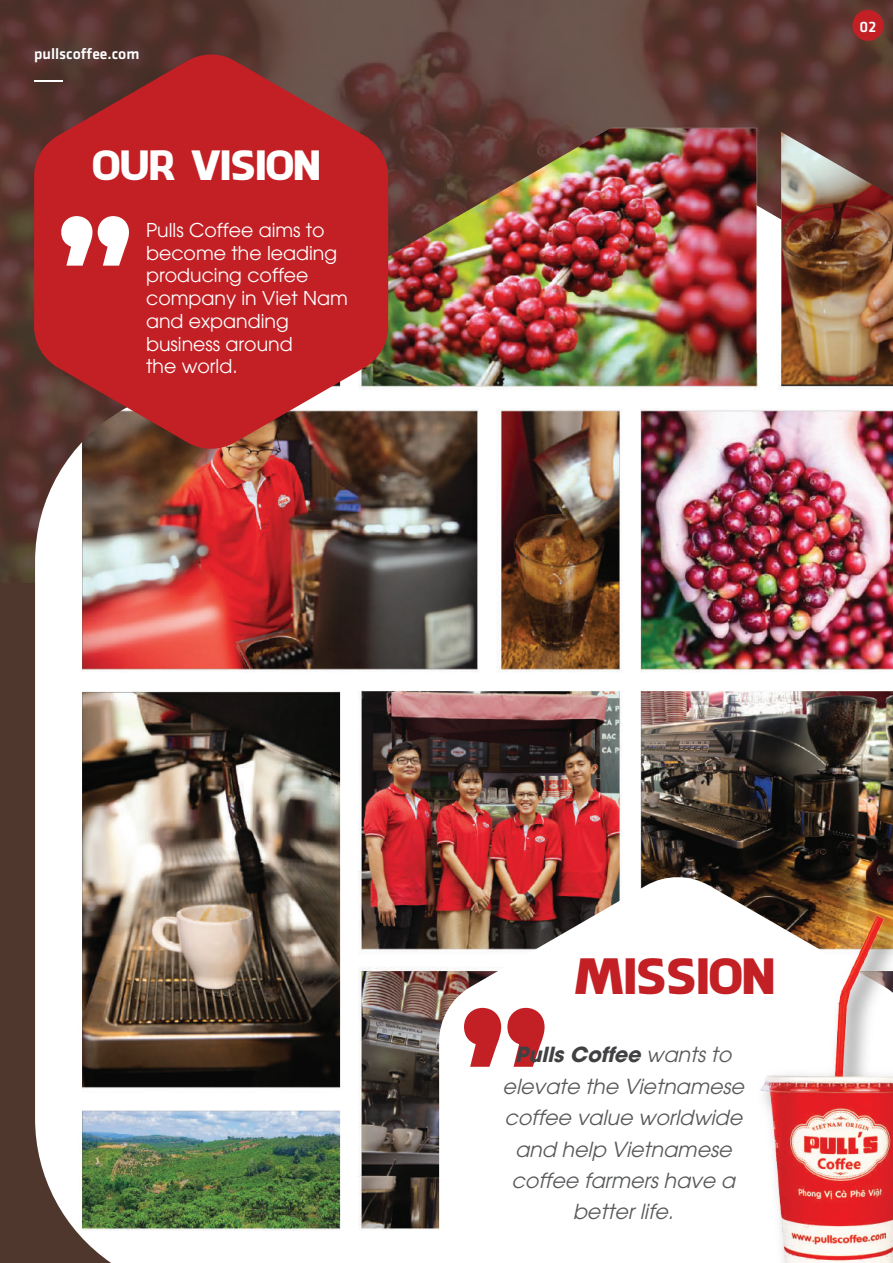
<style>
.page{position:relative;width:893px;height:1263px;background:#50372d}
.page>*{position:absolute;margin:0;border:0;box-sizing:border-box;transform-origin:0 0}
.t1{font:47.55px "UTM Facebook";color:#c22025}
.t2{font:39.45px "UTM Facebook";color:#fff}
.t3{font:italic 20.7px/31.3px "UTM Avo";color:#58595b;text-align:center}
.t4{font:18.9px/22.8px "UTM Avo";color:#fff}
.t5{font:15.75px "UTM Facebook K&T";color:#fff}
.s1{font-weight:700;color:#414042}
</style>
<div class="page">
<img style="left:0;top:0;width:893px;height:583px">
<div style="left:852px;top:10px;width:31px;height:31px;background:#c22025;border-radius:50%"></div>
<img style="left:35px;top:108px;width:858px;height:1155px">
<svg style="left:34px;top:52px;width:354px;height:399px;background:#ab2a2b"></svg>
<svg style="left:61px;top:216px;width:68px;height:50px;background:#eab2b4"></svg>
<svg style="left:439px;top:874px;width:204px;height:389px;background:#e9dedc"></svg>
<svg style="left:464px;top:1008px;width:81px;height:59px;background:#d66b6e"></svg>
<img style="left:643px;top:794px;width:250px;height:469px">
<p class="t5" style="left:34px;top:43px;width:107px">pullscoffee.com</p>
<h2 class="t2" style="left:92px;top:132px;width:229px">OUR VISION</h2>
<p class="t4" style="left:146px;top:217px;width:203px">Pulls Coffee aims to become the leading producing coffee company in Viet Nam and expanding business around<br>the world.</p>
<p class="t5" style="left:860px;top:16px;width:18px">02</p>
<h1 class="t1" style="left:574px;top:936px;width:202px">MISSION</h1>
<p class="t3" style="left:503px;top:1037px;width:243px"><span class="s1">Pulls Coffee</span> wants to elevate the Vietnamese coffee value worldwide and help Vietnamese coffee farmers have a better life.</p>
</div>
